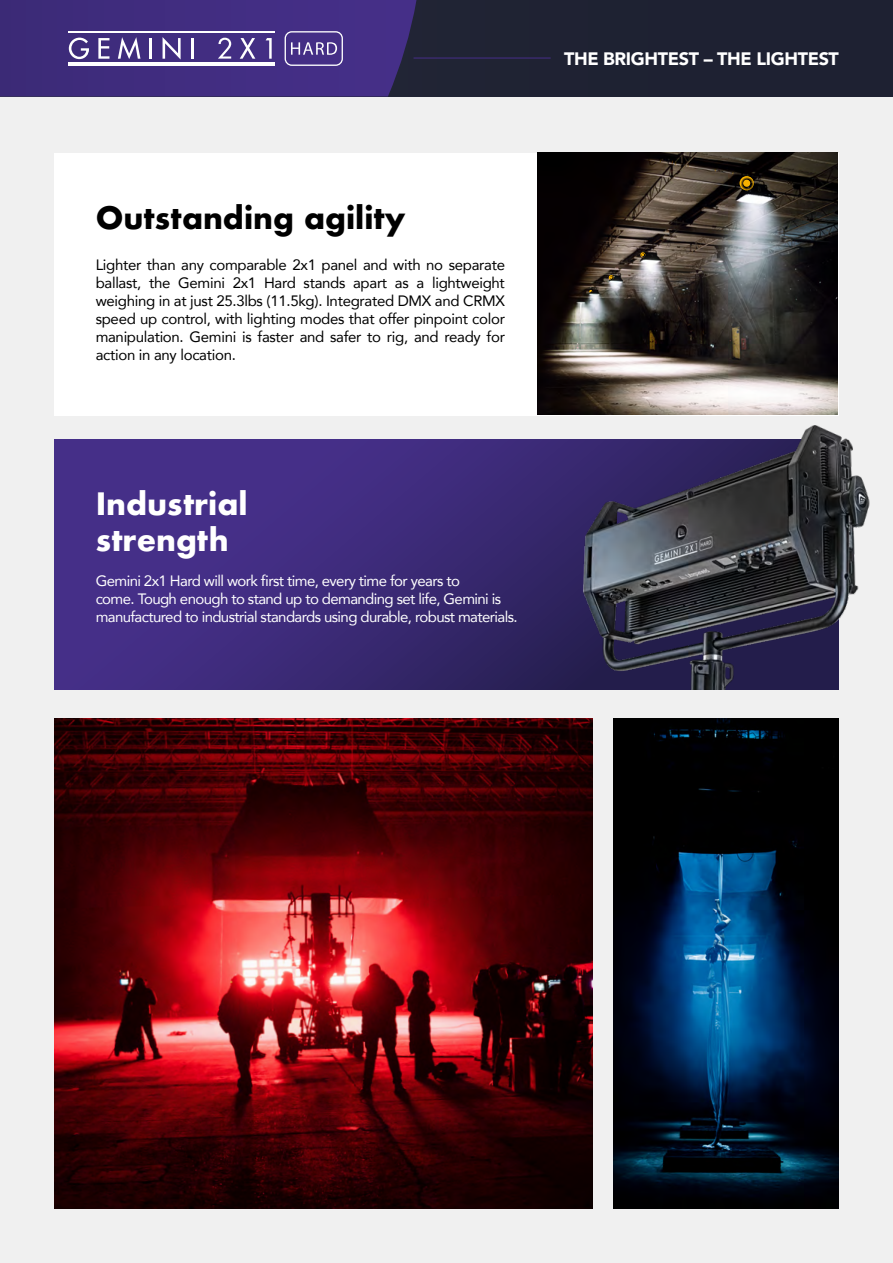
<style>
.page{position:relative;width:893px;height:1263px;background:#fff}
.page>*{position:absolute;margin:0;border:0;box-sizing:border-box;transform-origin:0 0}
.t1{font:700 30px "Futura";color:#000}
.t2{font:700 30px/36px "Futura";color:#fff}
.t3{font:900 18px "Avenir";letter-spacing:-.02em;color:#fff}
.t4{font:15px/18px "Avenir";letter-spacing:-.02em;color:#000;text-align:justify}
.t5{font:15px/18px "Avenir";letter-spacing:-.04em;color:#fff}
</style>
<div class="page">
<div style="left:0;top:73px;width:893px;height:1190px;background:#f0f0f0"></div>
<div style="left:54px;top:153px;width:785px;height:263px;background:#fff"></div>
<svg style="left:54px;top:440px;width:442px;height:250px;background:#402c7e"></svg>
<img style="left:538px;top:152px;width:300px;height:263px">
<svg style="left:740px;top:176px;width:14px;height:14px"></svg>
<div style="left:743px;top:180px;width:7px;height:7px;background:#f6b100;border-radius:50%"></div>
<svg style="left:640px;top:252px;width:5px;height:5px"></svg>
<svg style="left:609px;top:275px;width:5px;height:5px"></svg>
<div style="left:0;top:0;width:893px;height:96px;background:#1e2132"></div>
<svg style="left:0;top:0;width:416px;height:96px;background:#4c3a86"></svg>
<img style="left:496px;top:425px;width:374px;height:265px">
<img style="left:54px;top:719px;width:538px;height:490px">
<img style="left:614px;top:719px;width:225px;height:490px">
<hr style="left:414px;top:58px;width:137px;height:1px;background:#462e88">
<p class="t3" style="left:564px;top:43px;width:276px">THE BRIGHTEST – THE LIGHTEST</p>
<h1 class="t1" style="left:96px;top:196px;width:311px">Outstanding agility</h1>
<p class="t4" style="left:96px;top:255px;width:411px">Lighter than any comparable 2x1 panel and with no separate ballast, the Gemini 2x1 Hard stands apart as a lightweight weighing in at just 25.3lbs (11.5kg). Integrated DMX and CRMX speed up control, with lighting modes that offer pinpoint color manipulation. Gemini is faster and safer to rig, and ready for action in any location.</p>
<h1 class="t2" style="left:96px;top:485px;width:153px">Industrial strength</h1>
<p class="t5" style="left:96px;top:571px;width:424px">Gemini 2x1 Hard will work first time, every time for years to<br>come. Tough enough to stand up to demanding set life, Gemini is manufactured to industrial standards using durable, robust materials.</p>
</div>
